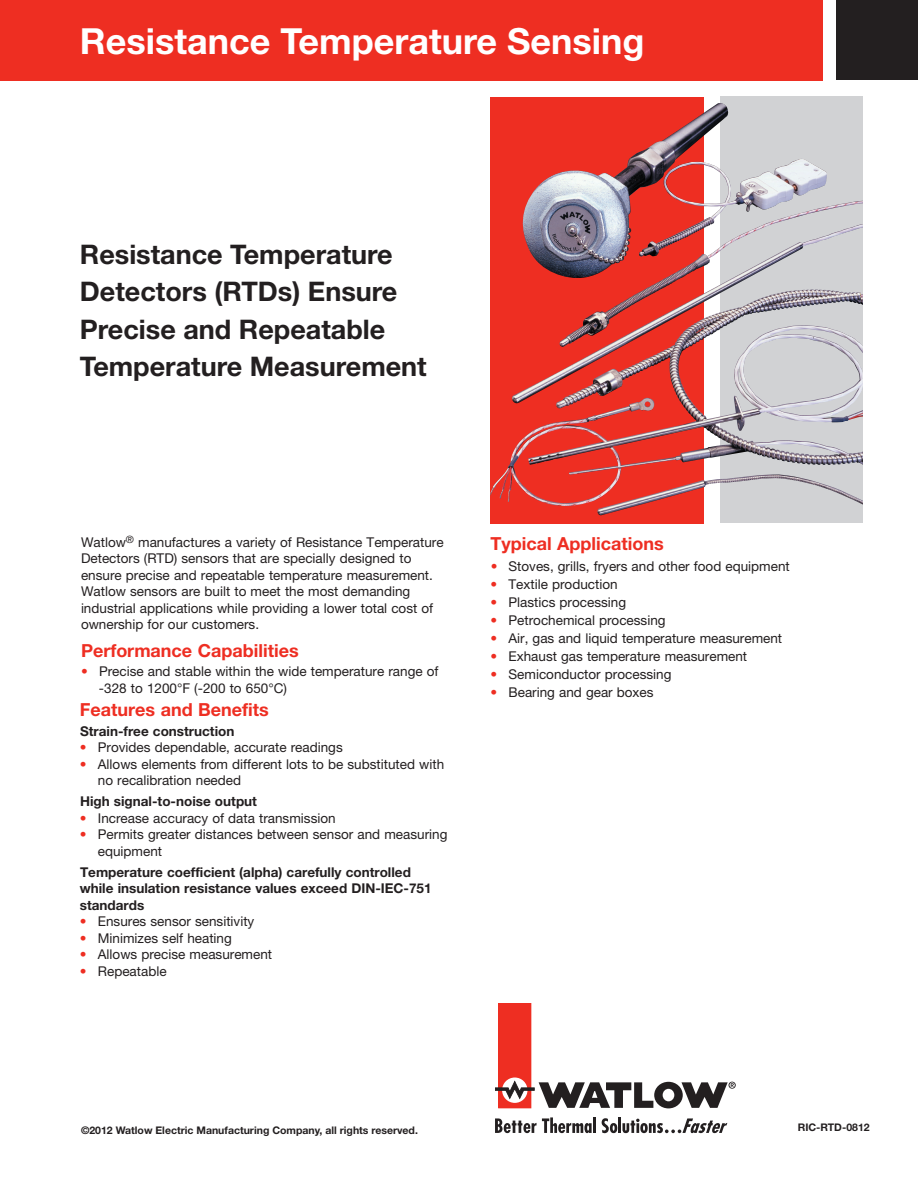
<style>
.page{position:relative;width:918px;height:1188px;background:#fff}
.page>*{position:absolute;margin:0;border:0;box-sizing:border-box;transform-origin:0 0}
.t1{font:700 36px "Helvetica Neue LT Std";color:#fff}
.t2{font:700 27px/37.5px "Helvetica Neue LT Std";color:#231f20}
.Body_Subhead{font:700 18px "Helvetica Neue LT Std";color:#ee2e22}
.Features{font:13.5px/16.5px "Helvetica Neue LT Std";color:#231f20}
.Body_Text{font:13.5px/16.5px "Helvetica Neue LT Std";color:#231f20}
.Features-2{font:700 13.5px/16.5px "Helvetica Neue LT Std";color:#231f20}
.t3{font:700 10.5px "Helvetica Neue LT Std";color:#231f20}
.s1{font-weight:700;color:#ee2e22}
</style>
<div class="page">
<svg style="left:490px;top:98px;width:214px;height:426px;background:#e03d35"></svg>
<svg style="left:721px;top:97px;width:142px;height:426px;background:#c8c8cc"></svg>
<div style="left:0;top:0;width:822px;height:80px;background:#ee2e22"></div>
<div style="left:836px;top:0;width:82px;height:80px;background:#231f20"></div>
<svg style="left:495px;top:1117px;width:97px;height:16px"></svg>
<hr style="left:593px;top:1117px;width:3px;height:16px;background:#231f20">
<hr style="left:618px;top:1117px;width:3px;height:16px;background:#231f20">
<svg style="left:602px;top:1118px;width:125px;height:15px"></svg>
<svg style="left:495px;top:1004px;width:241px;height:104px"></svg>
<img style="left:520px;top:103px;width:279px;height:177px">
<p class="t1" style="left:80px;top:19px;width:566px">Resistance Temperature Sensing</p>
<p class="t2" style="left:80px;top:235px;width:348px">Resistance Temperature<br>Detectors (RTDs) Ensure<br>Precise and Repeatable<br>Temperature Measurement</p>
<p class="Body_Text" style="left:81px;top:534px;width:364px">Watlow<sup>®</sup> manufactures a variety of Resistance Temperature Detectors (RTD) sensors that are specially designed to ensure precise and repeatable temperature measurement.<br>Watlow sensors are built to meet the most demanding industrial applications while providing a lower total cost of ownership for our customers.</p>
<p class="Body_Subhead" style="left:81px;top:639px;width:219px">Performance Capabilities</p>
<p class="Body_Text" style="left:99px;top:663px;width:341px;text-indent:-18px"><span class="s1">•</span> Precise and stable within the wide temperature range of -328 to 1200°F (-200 to 650°C)</p>
<p class="Body_Subhead" style="left:80px;top:699px;width:191px">Features and Benefits</p>
<p class="Features-2" style="left:80px;top:723px;width:156px">Strain-free construction</p>
<p class="Features" style="left:80px;top:739px;width:264px"><span class="s1">•</span> Provides dependable, accurate readings</p>
<p class="Features" style="left:98px;top:756px;width:348px;text-indent:-18px"><span class="s1">•</span> Allows elements from different lots to be substituted with no recalibration needed</p>
<p class="Features-2" style="left:80px;top:793px;width:178px">High signal-to-noise output</p>
<p class="Features" style="left:80px;top:810px;width:257px"><span class="s1">•</span> Increase accuracy of data transmission</p>
<p class="Features" style="left:98px;top:826px;width:351px;text-indent:-18px"><span class="s1">•</span> Permits greater distances between sensor and measuring equipment</p>
<p class="Features-2" style="left:80px;top:864px;width:353px">Temperature coefficient (alpha) carefully controlled while insulation resistance values exceed DIN-IEC-751 standards</p>
<p class="Features" style="left:80px;top:913px;width:176px"><span class="s1">•</span> Ensures sensor sensitivity</p>
<p class="Features" style="left:80px;top:930px;width:154px"><span class="s1">•</span> Minimizes self heating</p>
<p class="Features" style="left:80px;top:946px;width:194px"><span class="s1">•</span> Allows precise measurement</p>
<p class="Features" style="left:80px;top:963px;width:88px"><span class="s1">•</span> Repeatable</p>
<p class="Body_Subhead" style="left:490px;top:533px;width:175px">Typical Applications</p>
<p class="Features" style="left:491px;top:558px;width:301px"><span class="s1">•</span> Stoves, grills, fryers and other food equipment</p>
<p class="Features" style="left:490px;top:576px;width:129px"><span class="s1">•</span> Textile production</p>
<p class="Features" style="left:490px;top:594px;width:137px"><span class="s1">•</span> Plastics processing</p>
<p class="Features" style="left:490px;top:612px;width:177px"><span class="s1">•</span> Petrochemical processing</p>
<p class="Features" style="left:490px;top:630px;width:293px"><span class="s1">•</span> Air, gas and liquid temperature measurement</p>
<p class="Features" style="left:490px;top:648px;width:258px"><span class="s1">•</span> Exhaust gas temperature measurement</p>
<p class="Features" style="left:490px;top:666px;width:182px"><span class="s1">•</span> Semiconductor processing</p>
<p class="Features" style="left:490px;top:684px;width:165px"><span class="s1">•</span> Bearing and gear boxes</p>
<p class="t3" style="left:81px;top:1124px;width:338px">©2012 Watlow Electric Manufacturing Company, all rights reserved.</p>
<p class="t3" style="left:798px;top:1120px;width:73px">RIC-RTD-0812</p>
</div>
